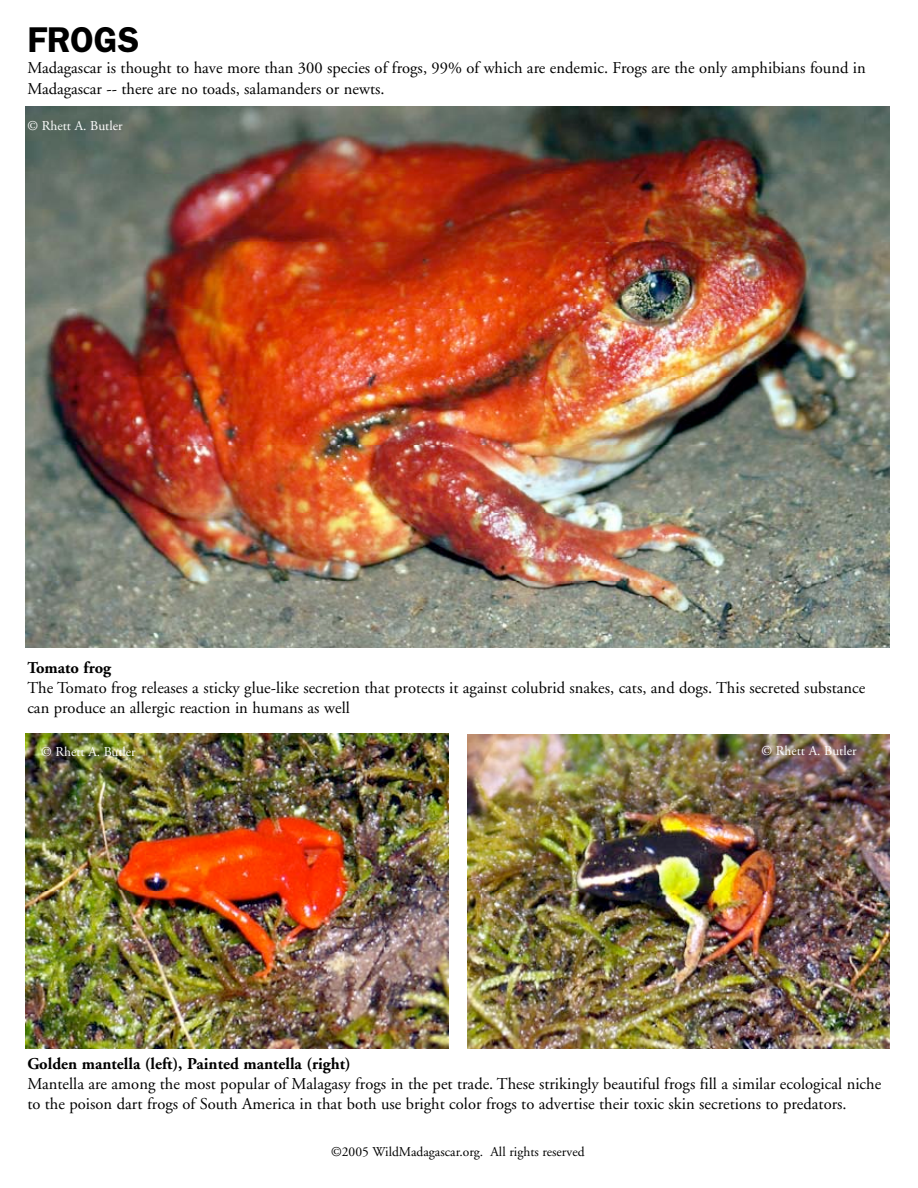
<style>
.page{position:relative;width:918px;height:1188px;background:#fff}
.page>*{position:absolute;margin:0;border:0;box-sizing:border-box;transform-origin:0 0}
.t1{font:600 36px "Franklin Gothic";color:#000}
.t2{font:16.5px/19.8px "Adobe Garamond";color:#000}
.t3{font:700 16.5px "Adobe Garamond";color:#000}
.t4{font:13.5px "Adobe Garamond";color:#fff}
.t5{font:13.5px "Adobe Garamond";color:#000}
</style>
<div class="page">
<img style="left:26px;top:107px;width:864px;height:541px">
<img style="left:26px;top:734px;width:423px;height:314px">
<img style="left:467px;top:734px;width:423px;height:314px">
<h1 class="t1" style="left:27px;top:28px;width:113px">FROGS</h1>
<p class="t2" style="left:27px;top:59px;width:840px;line-height:20.9px">Madagascar is thought to have more than 300 species of frogs, 99% of which are endemic. Frogs are the only amphibians found in<br>Madagascar -- there are no toads, salamanders or newts.</p>
<p class="t4" style="left:27px;top:120px;width:97px">© Rhett A. Butler</p>
<p class="t3" style="left:27px;top:661px;width:85px">Tomato frog</p>
<p class="t2" style="left:27px;top:679px;width:839px">The Tomato frog releases a sticky glue-like secretion that protects it against colubrid snakes, cats, and dogs. This secreted substance can produce an allergic reaction in humans as well</p>
<p class="t4" style="left:41px;top:746px;width:96px">© Rhett A. Butler</p>
<p class="t4" style="left:761px;top:745px;width:97px">© Rhett A. Butler</p>
<p class="t3" style="left:27px;top:1057px;width:325px">Golden mantella (left), Painted mantella (right)</p>
<p class="t2" style="left:27px;top:1075px;width:855px">Mantella are among the most popular of Malagasy frogs in the pet trade. These strikingly beautiful frogs fill a similar ecological niche to the poison dart frogs of South America in that both use bright color frogs to advertise their toxic skin secretions to predators.</p>
<p class="t5" style="left:331px;top:1146px;width:255px">©2005 WildMadagascar.org. All rights reserved</p>
</div>
